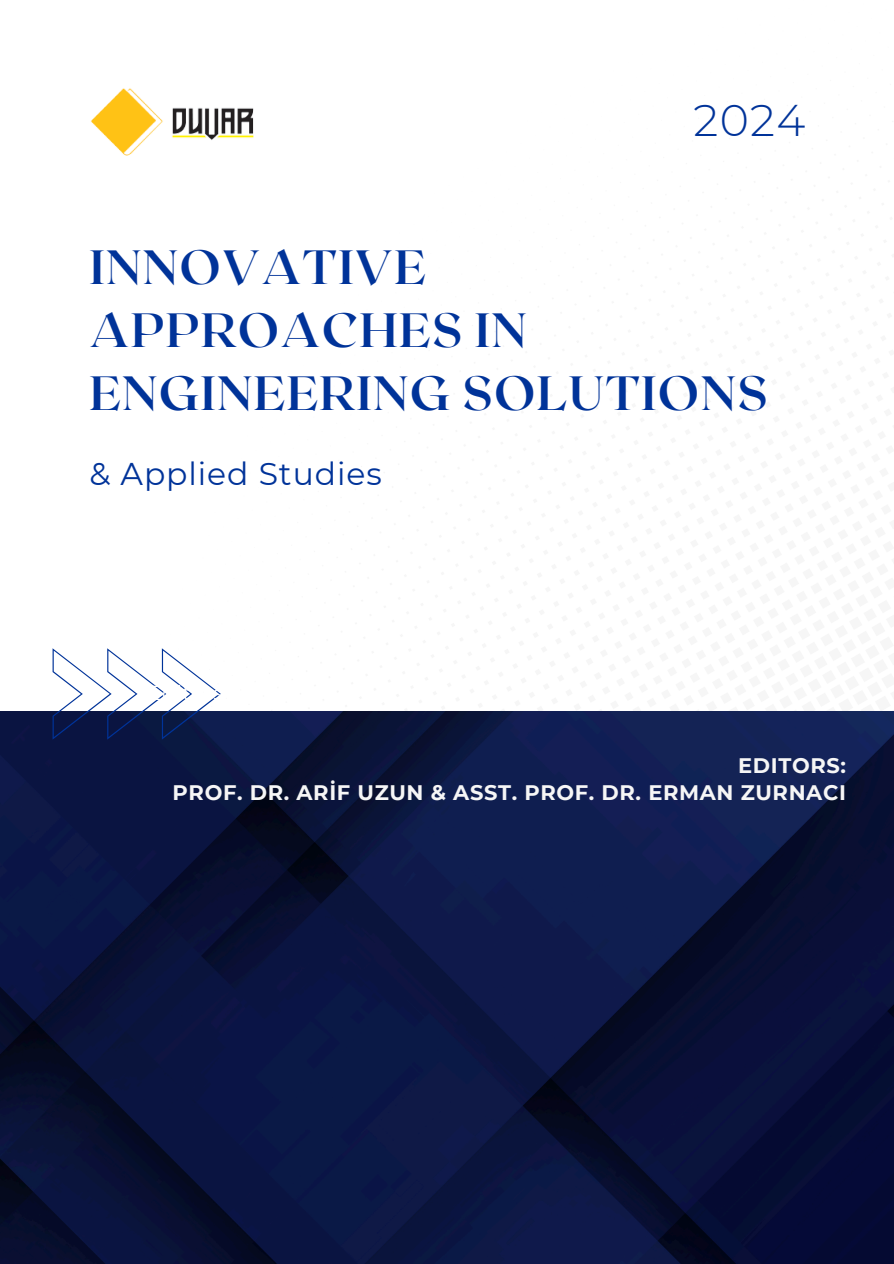
<style>
.page{position:relative;width:894px;height:1264px;background:#fff}
.page>*{position:absolute;margin:0;border:0;box-sizing:border-box;transform-origin:0 0}
.t1{font:700 48px/63px "Roxborough CF";letter-spacing:.03em;color:#039}
.t2{font:300 44.25px "Montserrat";color:#039}
.t3{font:31.35px "Montserrat";letter-spacing:.03em;color:#039}
.t4{font:700 21px/27px "Montserrat";letter-spacing:.03em;color:#f6f6f6;text-align:right}
.t5{font:20.25px "Montserrat";letter-spacing:.03em;color:#fff}
</style>
<div class="page">
<img style="left:0;top:711px;width:893px;height:552px">
<svg style="left:53px;top:648px;width:168px;height:91px"></svg>
<img style="left:91px;top:88px;width:163px;height:68px">
<p class="t2" style="left:693px;top:94px;width:113px">2024</p>
<h2 class="t1" style="left:89px;top:233px;width:679px">INNOVATIVE<br>APPROACHES IN<br>ENGINEERING SOLUTIONS</h2>
<h1 class="t3" style="left:89px;top:455px;width:294px">&amp; Applied Studies</h1>
<p class="t5" style="left:148px;top:680px;width:77px">Editors</p>
<p class="t4" style="left:172px;top:752px;width:674px">EDITORS:<br>PROF. DR. ARİF UZUN &amp; ASST. PROF. DR. ERMAN ZURNACI</p>
</div>
